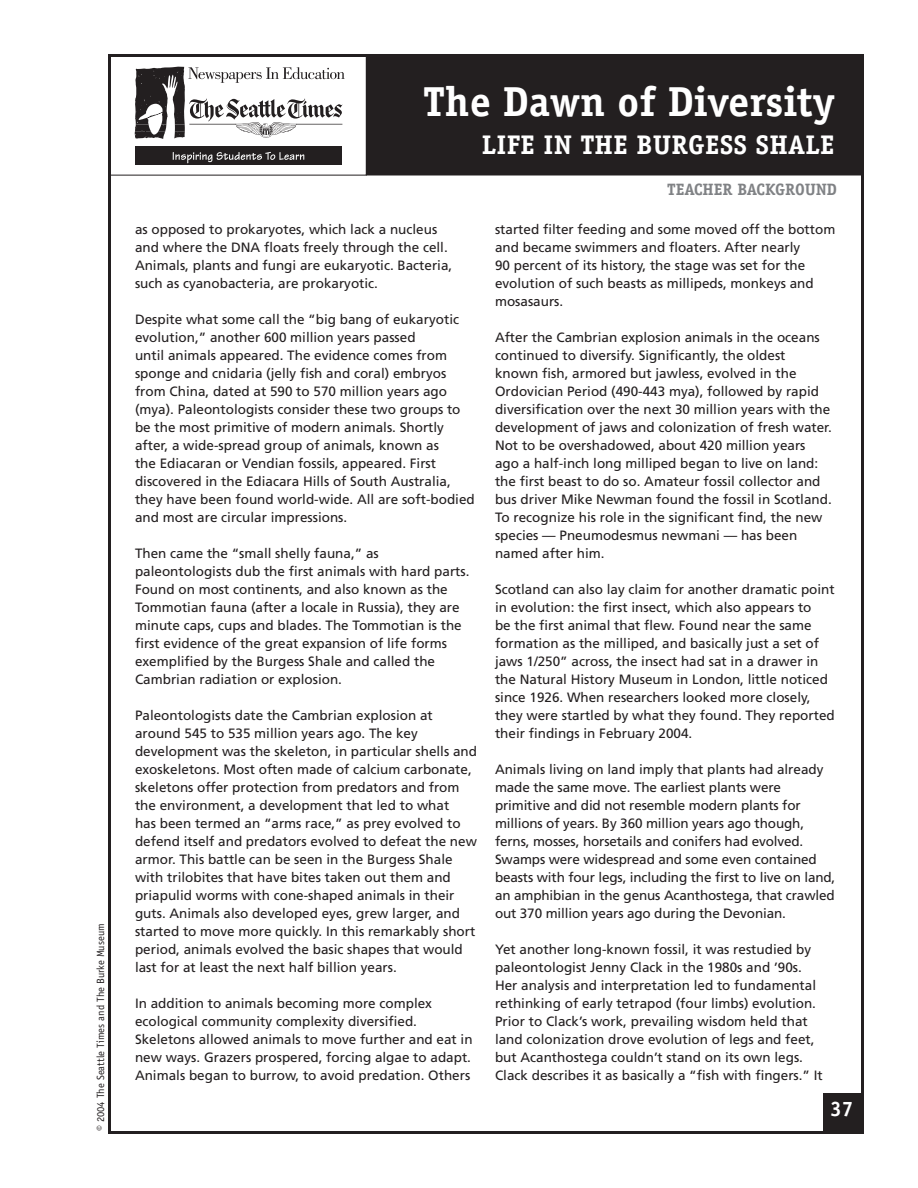
<style>
.page{position:relative;width:918px;height:1188px;background:#fff}
.page>*{position:absolute;margin:0;border:0;box-sizing:border-box;transform-origin:0 0}
.t1{font:700 42px "Officina Serif";color:#fff}
.t2{font:700 27px "Officina Serif";letter-spacing:.01em;color:#fff}
.t3{font:700 21px "Officina Serif";color:#fff}
.t4{font:700 16.5px "Officina Serif";letter-spacing:-.005em;color:#808285}
.Body_9_12{font:13.5px/18px "Frutiger";color:#231f20}
.t5{font:10.5px "Officina Sans";color:#231f20}
</style>
<div class="page">
<svg style="left:135px;top:67px;width:210px;height:72px"></svg>
<div style="left:135px;top:147px;width:207px;height:18px;background:#231f20"></div>
<svg style="left:173px;top:152px;width:131px;height:11px"></svg>
<div style="left:368px;top:55px;width:494px;height:119px;background:#231f20"></div>
<div style="left:366px;top:54px;width:498px;height:121px;border:3px solid #231f20"></div>
<div style="left:823px;top:1094px;width:39px;height:40px;background:#231f20"></div>
<p class="t5" style="left:94px;top:1131px;width:209px;rotate:-90deg">© 2004 The Seattle Times and The Burke Museum</p>
<h1 class="t1" style="left:423px;top:75px;width:413px">The Dawn of Diversity</h1>
<h2 class="t2" style="left:482px;top:128px;width:354px">LIFE IN THE BURGESS SHALE</h2>
<p class="Body_9_12" style="left:135px;top:220px;width:319px">as opposed to prokaryotes, which lack a nucleus and where the DNA floats freely through the cell.<br>Animals, plants and fungi are eukaryotic. Bacteria, such as cyanobacteria, are prokaryotic.</p>
<p class="Body_9_12" style="left:135px;top:310px;width:341px">Despite what some call the “big bang of eukaryotic evolution,” another 600 million years passed<br>until animals appeared. The evidence comes from sponge and cnidaria (jelly fish and coral) embryos from China, dated at 590 to 570 million years ago (mya). Paleontologists consider these two groups to be the most primitive of modern animals. Shortly after, a wide-spread group of animals, known as<br>the Ediacaran or Vendian fossils, appeared. First discovered in the Ediacara Hills of South Australia, they have been found world-wide. All are soft-bodied and most are circular impressions.</p>
<p class="Body_9_12" style="left:135px;top:544px;width:336px">Then came the “small shelly fauna,” as paleontologists dub the first animals with hard parts.<br>Found on most continents, and also known as the Tommotian fauna (after a locale in Russia), they are minute caps, cups and blades. The Tommotian is the first evidence of the great expansion of life forms exemplified by the Burgess Shale and called the Cambrian radiation or explosion.</p>
<p class="Body_9_12" style="left:135px;top:706px;width:344px">Paleontologists date the Cambrian explosion at around 545 to 535 million years ago. The key development was the skeleton, in particular shells and exoskeletons. Most often made of calcium carbonate, skeletons offer protection from predators and from the environment, a development that led to what<br>has been termed an “arms race,” as prey evolved to defend itself and predators evolved to defeat the new armor. This battle can be seen in the Burgess Shale with trilobites that have bites taken out them and priapulid worms with cone-shaped animals in their guts. Animals also developed eyes, grew larger, and started to move more quickly. In this remarkably short period, animals evolved the basic shapes that would last for at least the next half billion years.</p>
<p class="Body_9_12" style="left:135px;top:994px;width:339px">In addition to animals becoming more complex ecological community complexity diversified.<br>Skeletons allowed animals to move further and eat in new ways. Grazers prospered, forcing algae to adapt.<br>Animals began to burrow, to avoid predation. Others</p>
<p class="t4" style="left:667px;top:179px;width:171px">TEACHER BACKGROUND</p>
<p class="Body_9_12" style="left:495px;top:220px;width:342px">started filter feeding and some moved off the bottom and became swimmers and floaters. After nearly<br>90 percent of its history, the stage was set for the evolution of such beasts as millipeds, monkeys and mosasaurs.</p>
<p class="Body_9_12" style="left:495px;top:328px;width:339px">After the Cambrian explosion animals in the oceans continued to diversify. Significantly, the oldest known fish, armored but jawless, evolved in the Ordovician Period (490-443 mya), followed by rapid diversification over the next 30 million years with the development of jaws and colonization of fresh water.<br>Not to be overshadowed, about 420 million years ago a half-inch long milliped began to live on land: the first beast to do so. Amateur fossil collector and bus driver Mike Newman found the fossil in Scotland.<br>To recognize his role in the significant find, the new species — Pneumodesmus newmani — has been named after him.</p>
<p class="Body_9_12" style="left:495px;top:580px;width:341px">Scotland can also lay claim for another dramatic point in evolution: the first insect, which also appears to<br>be the first animal that flew. Found near the same formation as the milliped, and basically just a set of jaws 1/250” across, the insect had sat in a drawer in the Natural History Museum in London, little noticed since 1926. When researchers looked more closely, they were startled by what they found. They reported their findings in February 2004.</p>
<p class="Body_9_12" style="left:495px;top:760px;width:342px">Animals living on land imply that plants had already made the same move. The earliest plants were primitive and did not resemble modern plants for millions of years. By 360 million years ago though, ferns, mosses, horsetails and conifers had evolved.<br>Swamps were widespread and some even contained beasts with four legs, including the first to live on land, an amphibian in the genus Acanthostega, that crawled out 370 million years ago during the Devonian.</p>
<p class="Body_9_12" style="left:495px;top:940px;width:329px">Yet another long-known fossil, it was restudied by paleontologist Jenny Clack in the 1980s and ’90s.<br>Her analysis and interpretation led to fundamental rethinking of early tetrapod (four limbs) evolution.<br>Prior to Clack’s work, prevailing wisdom held that land colonization drove evolution of legs and feet, but Acanthostega couldn’t stand on its own legs.<br>Clack describes it as basically a “fish with fingers.” It</p>
<h3 class="t3" style="left:830px;top:1096px;width:25px">37</h3>
</div>
